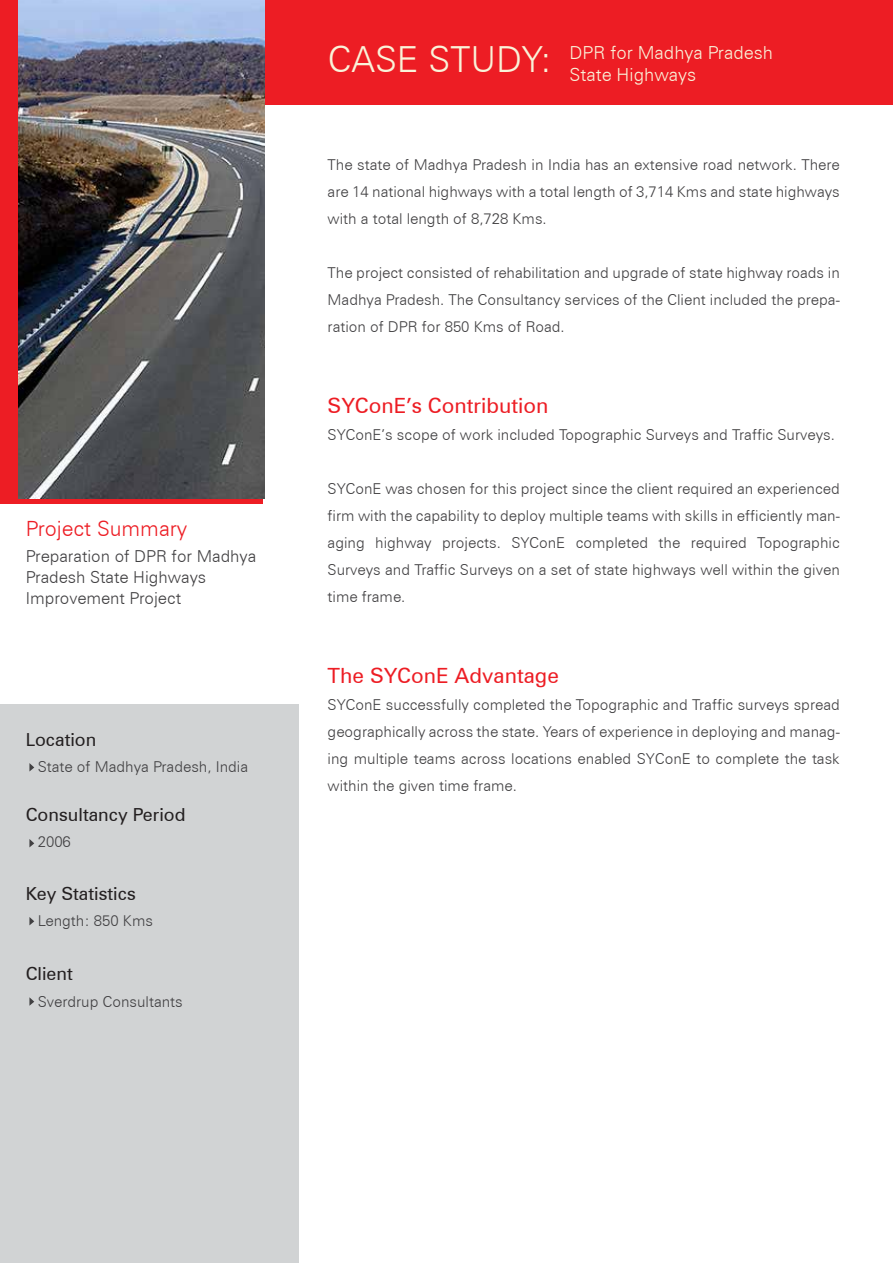
<style>
.page{position:relative;width:893px;height:1263px;background:#fff}
.page>*{position:absolute;margin:0;border:0;box-sizing:border-box;transform-origin:0 0}
.t1{font:300 36px "Zurich BT";color:#f9f3d9}
.t2{font:21px "Zurich BT";color:#ed1d24}
.t3{font:300 21px "Zurich BT";color:#ed1d24}
.t4{font:18px "Zurich BT";color:#231f20}
.t5{font:300 18px/21.6px "Zurich BT";color:#f9f3d9}
.t6{font:300 16.5px/21px "Zurich BT";color:#414042}
.t7{font:300 15px/27px "Zurich BT";color:#414042;text-align:justify}
</style>
<div class="page">
<div style="left:0;top:0;width:893px;height:105px;background:#ed1d24"></div>
<div style="left:0;top:0;width:263px;height:504px;background:#ed1d24"></div>
<div style="left:0;top:704px;width:299px;height:559px;background:#d1d3d4"></div>
<svg style="left:29px;top:763px;width:5px;height:8px"></svg>
<svg style="left:29px;top:839px;width:5px;height:8px"></svg>
<svg style="left:29px;top:917px;width:5px;height:8px"></svg>
<svg style="left:29px;top:997px;width:5px;height:9px"></svg>
<img style="left:19px;top:0;width:245px;height:499px">
<h2 class="t3" style="left:26px;top:516px;width:163px">Project Summary</h2>
<p class="t6" style="left:26px;top:545px;width:232px">Preparation of DPR for Madhya<br>Pradesh State Highways<br>Improvement Project</p>
<p class="t4" style="left:26px;top:729px;width:72px">Location</p>
<p class="t7" style="left:38px;top:753px;width:212px">State of Madhya Pradesh, India</p>
<p class="t4" style="left:26px;top:804px;width:161px">Consultancy Period</p>
<p class="t7" style="left:38px;top:828px;width:35px">2006</p>
<p class="t4" style="left:26px;top:882px;width:112px">Key Statistics</p>
<p class="t7" style="left:38px;top:907px;width:117px">Length: 850 Kms</p>
<p class="t4" style="left:26px;top:963px;width:49px">Client</p>
<p class="t7" style="left:38px;top:987px;width:147px">Sverdrup Consultants</p>
<h1 class="t1" style="left:328px;top:37px;width:226px">CASE STUDY:</h1>
<p class="t5" style="left:570px;top:42px;width:205px">DPR for Madhya Pradesh<br>State Highways</p>
<p class="t7" style="left:328px;top:151px;width:514px">The state of Madhya Pradesh in India has an extensive road network. There are 14 national highways with a total length of 3,714 Kms and state highways with a total length of 8,728 Kms.</p>
<p class="t7" style="left:328px;top:259px;width:514px">The project consisted of rehabilitation and upgrade of state highway roads in Madhya Pradesh. The Consultancy services of the Client included the prepa&shy;ration of DPR for 850 Kms of Road.</p>
<h2 class="t2" style="left:328px;top:392px;width:222px">SYConE’s Contribution</h2>
<p class="t7" style="left:328px;top:421px;width:509px">SYConE’s scope of work included Topographic Surveys and Traffic Surveys.</p>
<p class="t7" style="left:328px;top:475px;width:514px">SYConE was chosen for this project since the client required an experienced firm with the capability to deploy multiple teams with skills in efficiently man&shy;aging highway projects. SYConE completed the required Topographic Surveys and Traffic Surveys on a set of state highways well within the given time frame.</p>
<h2 class="t2" style="left:328px;top:662px;width:233px">The SYConE Advantage</h2>
<p class="t7" style="left:328px;top:691px;width:514px">SYConE successfully completed the Topographic and Traffic surveys spread geographically across the state. Years of experience in deploying and manag&shy;ing multiple teams across locations enabled SYConE to complete the task within the given time frame.</p>
</div>
